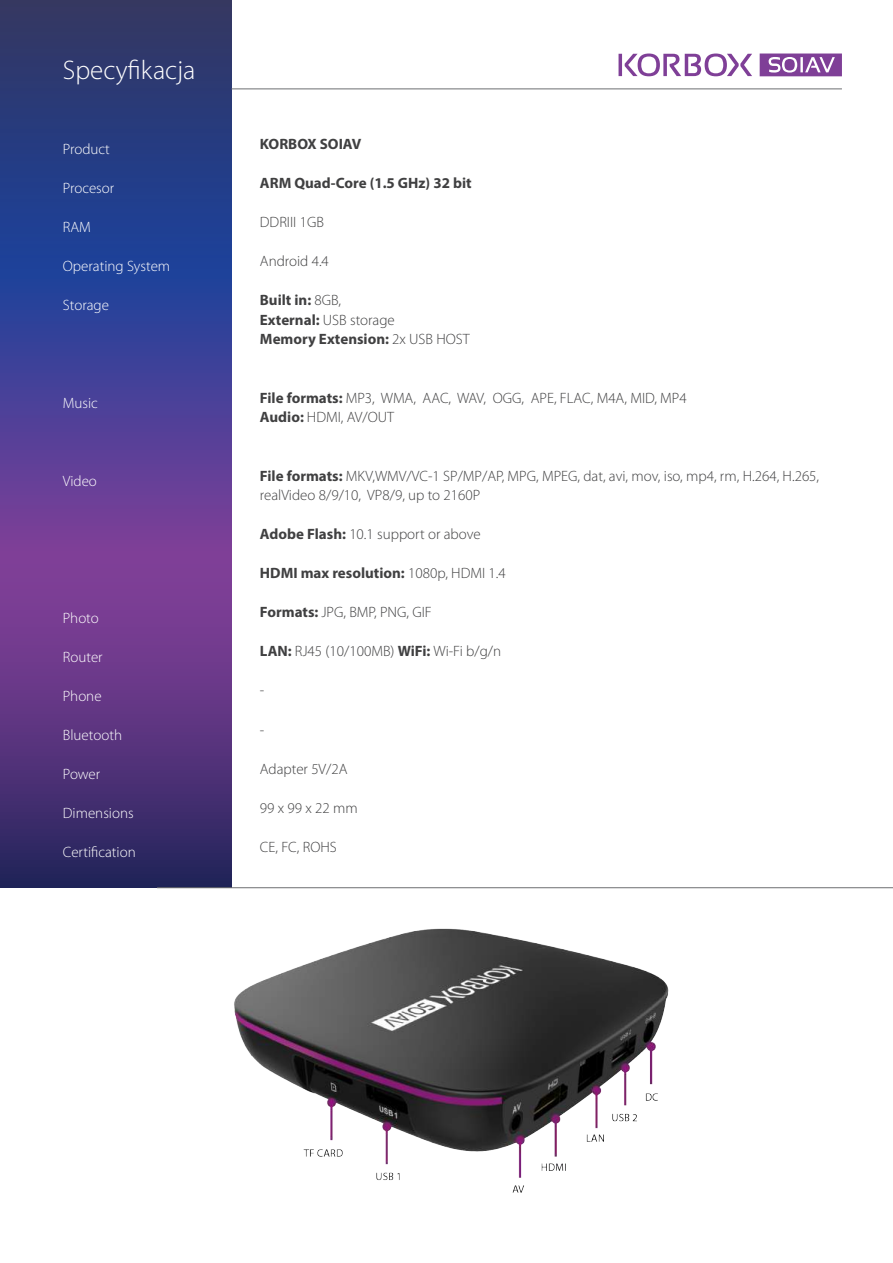
<style>
.page{position:relative;width:893px;height:1263px;background:#fff}
.page>*{position:absolute;margin:0;border:0;box-sizing:border-box;transform-origin:0 0}
.t1{font:300 27px "Myriad Pro";color:#fff}
.t2{font:300 15px/19.5px "Myriad Pro";color:#404041}
.t3{font:700 15px/19.5px "Myriad Pro";color:#404041}
.t4{font:300 15px "Myriad Pro";color:#fff}
.s1{font-weight:300}
.s2{font-weight:700}
</style>
<div class="page">
<svg style="left:0;top:0;width:231px;height:888px;background:#463a86"></svg>
<hr style="left:231px;top:89px;width:611px;height:1px;background:#6d6e71">
<hr style="left:157px;top:887px;width:736px;height:1px;background:#6d6e71">
<img style="left:234px;top:928px;width:435px;height:265px">
<svg style="left:619px;top:54px;width:133px;height:22px"></svg>
<svg style="left:760px;top:54px;width:82px;height:22px;background:#9966ac"></svg>
<h1 class="t1" style="left:63px;top:55px;width:134px">Specyfikacja</h1>
<p class="t4" style="left:63px;top:141px;width:49px">Product</p>
<p class="t4" style="left:63px;top:180px;width:53px">Procesor</p>
<p class="t4" style="left:63px;top:219px;width:29px">RAM</p>
<p class="t4" style="left:63px;top:258px;width:109px">Operating System</p>
<p class="t4" style="left:63px;top:297px;width:48px">Storage</p>
<p class="t4" style="left:63px;top:395px;width:37px">Music</p>
<p class="t4" style="left:63px;top:473px;width:36px">Video</p>
<p class="t4" style="left:63px;top:609px;width:37px">Photo</p>
<p class="t4" style="left:63px;top:648px;width:41px">Router</p>
<p class="t4" style="left:63px;top:687px;width:40px">Phone</p>
<p class="t4" style="left:63px;top:726px;width:61px">Bluetooth</p>
<p class="t4" style="left:63px;top:765px;width:39px">Power</p>
<p class="t4" style="left:63px;top:804px;width:72px">Dimensions</p>
<p class="t4" style="left:63px;top:843px;width:74px">Certification</p>
<p class="t3" style="left:260px;top:134px;width:103px">KORBOX SOIAV</p>
<p class="t3" style="left:260px;top:173px;width:213px">ARM Quad-Core (1.5 GHz) 32 bit</p>
<p class="t2" style="left:260px;top:213px;width:66px">DDRIII 1GB</p>
<p class="t2" style="left:260px;top:252px;width:71px">Android 4.4</p>
<p class="t3" style="left:260px;top:290px;width:211px">Built in: <span class="s1">8GB,<br></span>External: <span class="s1">USB storage<br></span>Memory Extension: <span class="s1">2x USB HOST</span></p>
<p class="t2" style="left:260px;top:388px;width:428px"><span class="s2">File formats:</span> MP3, WMA, AAC, WAV, OGG, APE, FLAC, M4A, MID, MP4<br><span class="s2">Audio:</span> HDMI, AV/OUT</p>
<p class="t2" style="left:260px;top:466px;width:561px"><span class="s2">File formats:</span> MKV,WMV/VC-1 SP/MP/AP, MPG, MPEG, dat, avi, mov, iso, mp4, rm, H.264, H.265, realVideo 8/9/10, VP8/9, up to 2160P</p>
<p class="t2" style="left:260px;top:525px;width:222px"><span class="s2">Adobe Flash:</span> 10.1 support or above</p>
<p class="t3" style="left:260px;top:563px;width:247px">HDMI max resolution: <span class="s1">1080p, HDMI 1.4</span></p>
<p class="t2" style="left:260px;top:603px;width:173px"><span class="s2">Formats:</span> JPG, BMP, PNG, GIF</p>
<p class="t2" style="left:260px;top:642px;width:243px"><span class="s2">LAN:</span> RJ45 (10/100MB) <span class="s2">WiFi:</span> Wi-Fi b/g/n</p>
<p class="t2" style="left:260px;top:681px;width:6px">-</p>
<p class="t2" style="left:260px;top:720px;width:6px">-</p>
<p class="t2" style="left:260px;top:759px;width:89px">Adapter 5V/2A</p>
<p class="t2" style="left:260px;top:798px;width:99px">99 x 99 x 22 mm</p>
<p class="t2" style="left:260px;top:837px;width:78px">CE, FC, ROHS</p>
</div>
